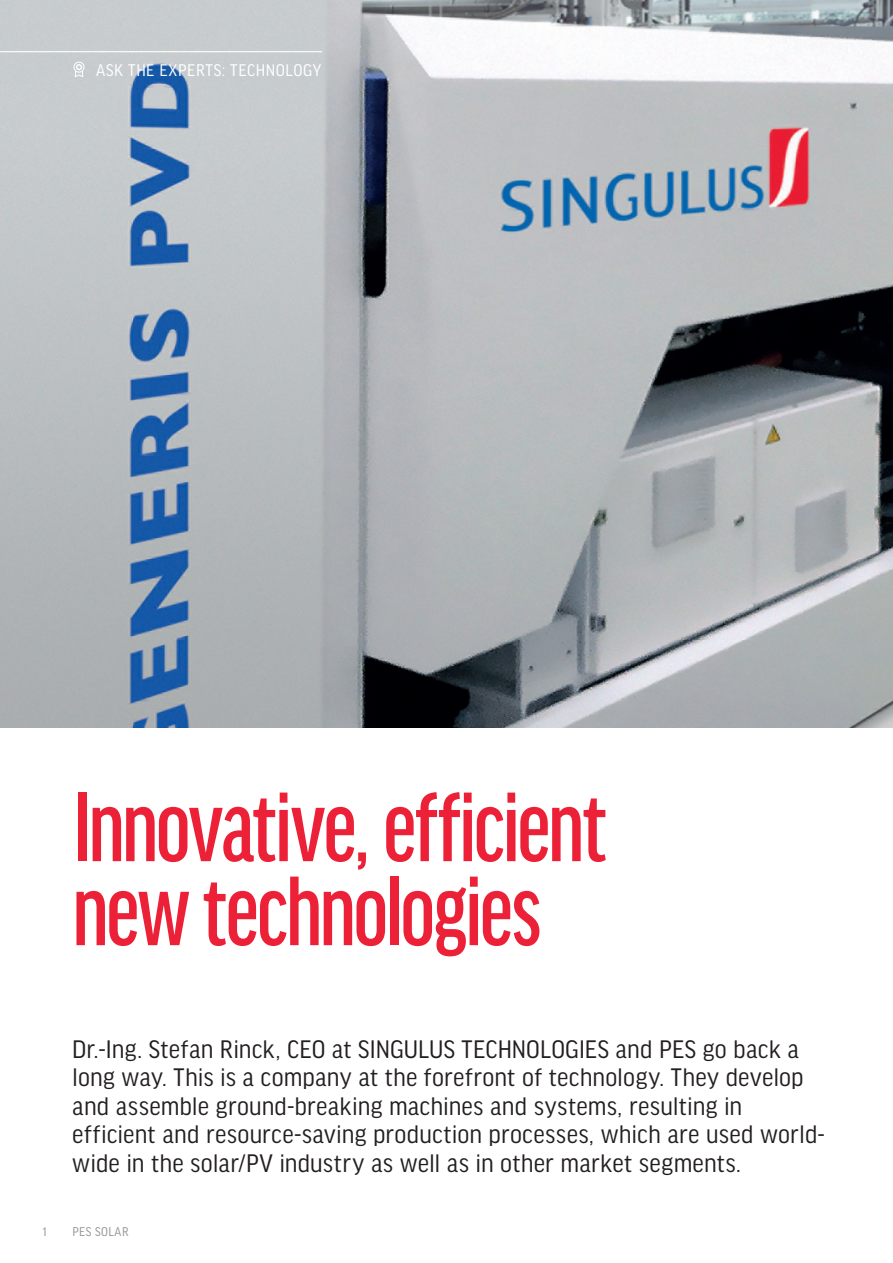
<style>
.page{position:relative;width:893px;height:1263px;background:#fff}
.page>*{position:absolute;margin:0;border:0;box-sizing:border-box;transform-origin:0 0}
.Heading_40pt_2015{font:500 extra-condensed 105px/84px "Good Headline Pro";letter-spacing:-.025em;color:#ec2138}
.Body_Copy_2015{font:27px/28.5px "Good Headline Pro Narr";letter-spacing:.005em;color:#231f20}
.Page_head_2015{font:18px "Good Headline Pro Narr";letter-spacing:.035em;color:#fff}
.t1{font:13.5px "Good Headline Pro Narr";letter-spacing:.035em;color:#939598}
</style>
<div class="page">
<img style="left:0;top:0;width:893px;height:728px">
<hr style="left:0;top:51px;width:322px;height:1px;background:#fff">
<div style="left:74px;top:62px;width:10px;height:11px;border:1px solid #fff;border-radius:50%"></div>
<svg style="left:74px;top:63px;width:10px;height:15px"></svg>
<p class="Page_head_2015" style="left:96px;top:61px;width:227px">ASK THE EXPERTS: TECHNOLOGY</p>
<p class="Heading_40pt_2015" style="left:72px;top:786px;width:536px">Innovative, efficient new technologies</p>
<p class="Body_Copy_2015" style="left:72px;top:1035px;width:754px">Dr.-Ing. Stefan Rinck, CEO at SINGULUS TECHNOLOGIES and PES go back a long way. This is a company at the forefront of technology. They develop and assemble ground-breaking machines and systems, resulting in efficient and resource-saving production processes, which are used world&shy;wide in the solar/PV industry as well as in other market segments.</p>
<p class="t1" style="left:43px;top:1225px;width:6px">1</p>
<p class="t1" style="left:72px;top:1225px;width:58px">PES SOLAR</p>
</div>
